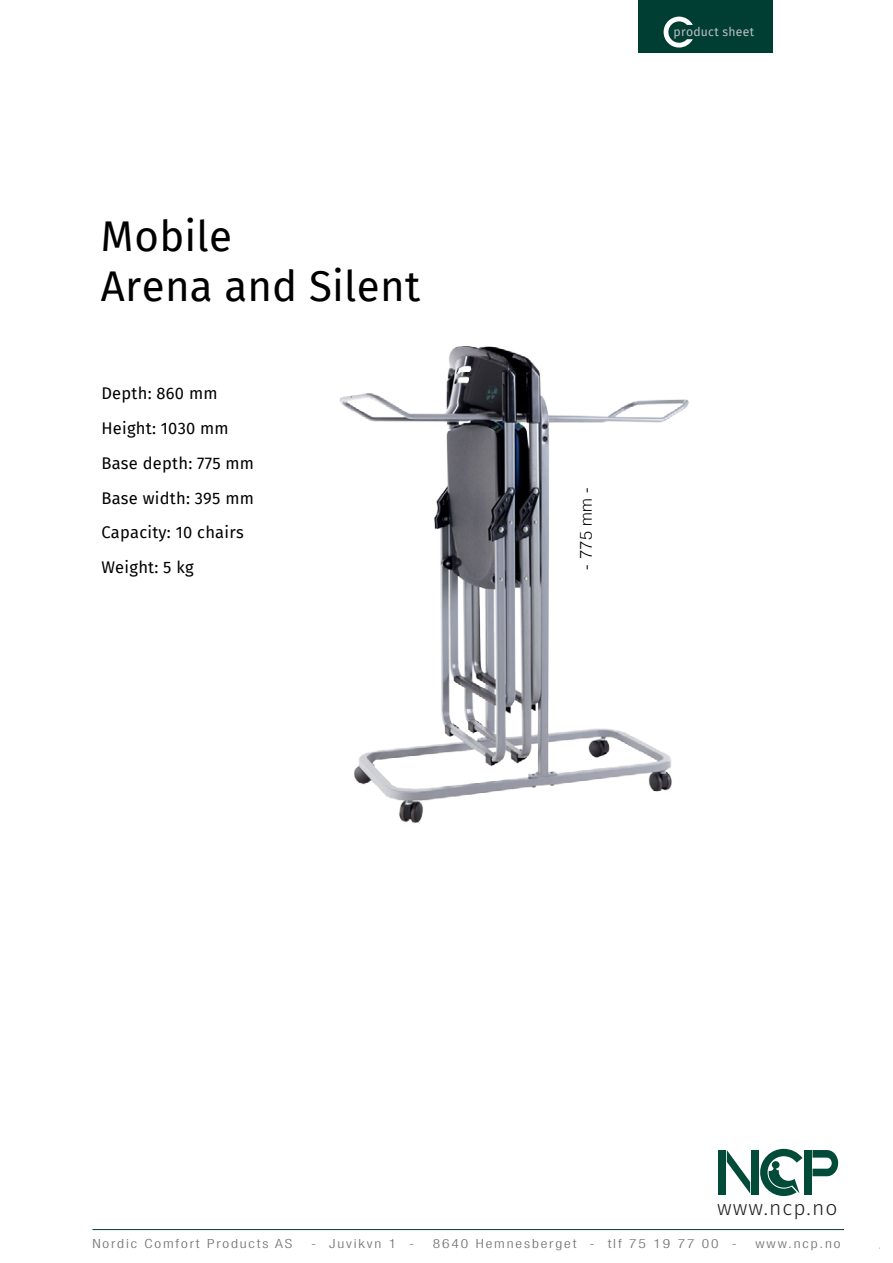
<style>
.page{position:relative;width:893px;height:1263px;background:#fff}
.page>*{position:absolute;margin:0;border:0;box-sizing:border-box;transform-origin:0 0}
.t1{font:42px/50.4px "Fira Sans";letter-spacing:.005em;color:#000}
.t2{font:300 21px "Fira Sans";letter-spacing:.05em;color:#231f20}
.t3{font:16.5px/34.8px "Fira Sans";letter-spacing:.015em;color:#000}
.t4{font:300 16.5px "Helvetica";color:#000}
.t5{font:300 condensed 12.6px "Helvetica Neue";letter-spacing:.12em;color:#717275;scale:1.24 1}
.t6{font:12.15px "Fira Sans";letter-spacing:.02em;color:#bcbec0}
</style>
<div class="page">
<div style="left:638px;top:0;width:134px;height:53px;background:#003d33"></div>
<svg style="left:664px;top:17px;width:29px;height:31px"></svg>
<svg style="left:727px;top:1150px;width:23px;height:43px"></svg>
<div style="left:719px;top:1150px;width:7px;height:44px;background:#024b38"></div>
<div style="left:751px;top:1150px;width:7px;height:44px;background:#024b38"></div>
<svg style="left:760px;top:1149px;width:42px;height:47px"></svg>
<div style="left:804px;top:1150px;width:8px;height:44px;background:#024b38"></div>
<svg style="left:812px;top:1150px;width:26px;height:26px"></svg>
<hr style="left:92px;top:1229px;width:752px;height:1px;background:#053b31">
<img style="left:339px;top:346px;width:350px;height:477px">
<h1 class="t1" style="left:101px;top:210px;width:321px">Mobile<br>Arena and Silent</h1>
<p class="t3" style="left:101px;top:376px;width:154px">Depth: 860 mm<br>Height: 1030 mm<br>Base depth: 775 mm<br>Base width: 395 mm<br>Capacity: 10 chairs<br>Weight: 5 kg</p>
<p class="t6" style="left:673px;top:22px;width:82px">product sheet</p>
<p class="t4" style="left:572px;top:570px;width:83px;rotate:-90deg">- 775 mm -</p>
<p class="t2" style="left:717px;top:1193px;width:122px">www.ncp.no</p>
<p class="t5" style="left:92px;top:1237px;width:163px">Nordic Comfort Products AS</p>
<p class="t5" style="left:311px;top:1237px;width:85px">- Juvikvn 1 -</p>
<p class="t5" style="left:433px;top:1237px;width:247px">8640 Hemnesberget - tlf 75 19 77 00 -</p>
<p class="t5" style="left:756px;top:1237px;width:70px">www.ncp.no</p>
</div>
